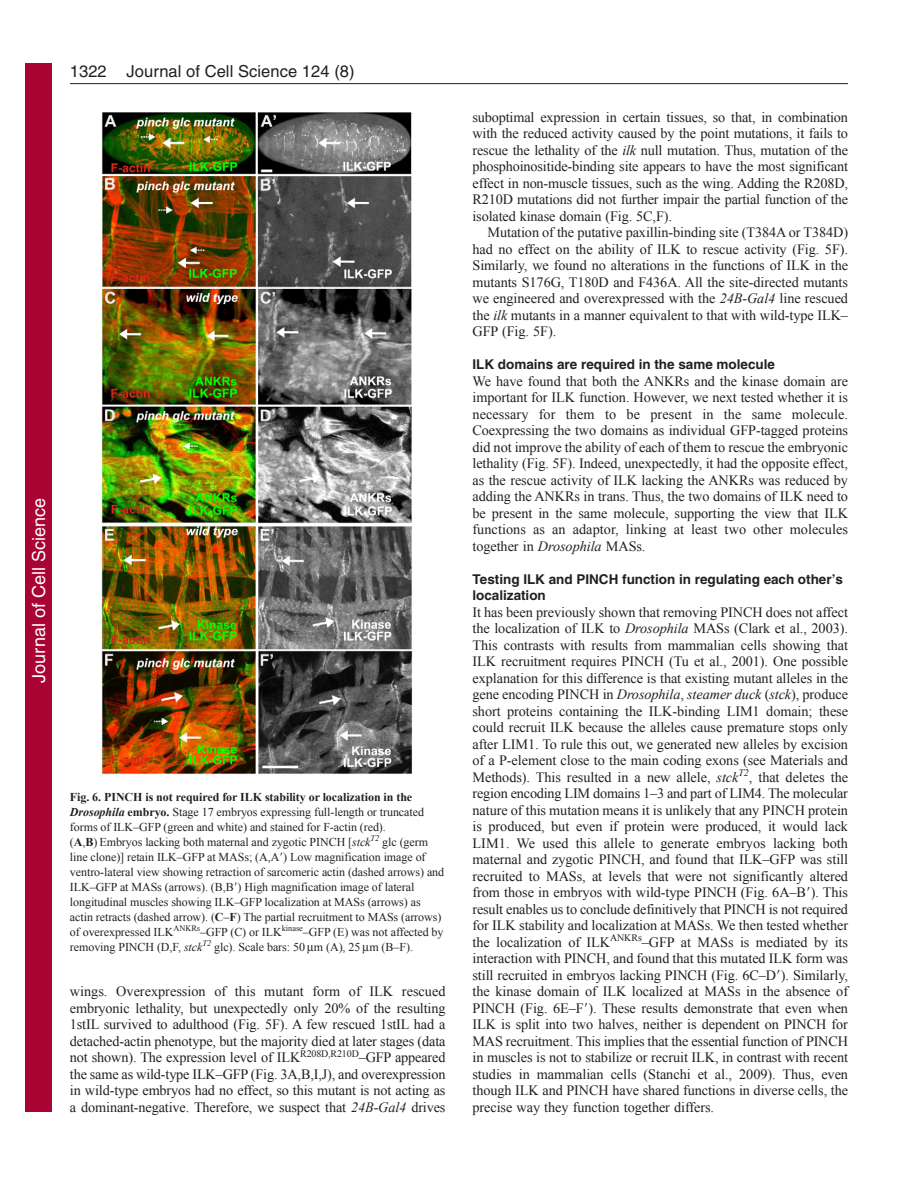
<style>
.page{position:relative;width:918px;height:1188px;background:#fff}
.page>*{position:absolute;margin:0;border:0;box-sizing:border-box;transform-origin:0 0}
.t1{font:18px "Helvetica";color:#fff}
.t2{font:16.5px "Helvetica";letter-spacing:.005em;color:#231f20}
.t3{font:14.25px/16.5px "Times New Roman";letter-spacing:-.005em;color:#231f20;text-align:justify}
.t4{font:700 13.5px/16.5px "Helvetica";color:#231f20}
.t5{font:12px/15px "Times New Roman";letter-spacing:-.005em;color:#231f20}
.s1{font-weight:700}
.s2{font-weight:700;font-style:italic}
.s3{font-style:italic}
.s4{font-family:"Mathematical Pi One"}
</style>
<div class="page">
<hr style="left:70px;top:83px;width:778px;height:1px;background:#231f20">
<img style="left:101px;top:112px;width:311px;height:662px">
<div style="left:26px;top:64px;width:26px;height:1048px;background:#a90332"></div>
<p class="t2" style="left:70px;top:65px;width:286px">1322 Journal of Cell Science 124 (8)</p>
<p class="t1" style="left:28px;top:683px;width:186px;rotate:-90deg">Journal of Cell Science</p>
<p class="t5" style="left:70px;top:789px;width:376px"><span class="s1">Fig. 6. PINCH is not required for ILK stability or localization in the </span><span class="s2">Drosophila</span> <span class="s1">embryo.</span> Stage 17 embryos expressing full-length or truncated forms of ILK–GFP (green and white) and stained for F-actin (red).<br>(<span class="s1">A</span>,<span class="s1">B</span>) Embryos lacking both maternal and zygotic PINCH [<span class="s3">stck</span><sup>T2</sup> glc (germ line clone)] retain ILK–GFP at MASs; (A,A<span class="s4">-</span>) Low magnification image of ventro-lateral view showing retraction of sarcomeric actin (dashed arrows) and ILK–GFP at MASs (arrows). (B,B<span class="s4">-</span>) High magnification image of lateral longitudinal muscles showing ILK–GFP localization at MASs (arrows) as actin retracts (dashed arrow). (<span class="s1">C</span>–<span class="s1">F</span>) The partial recruitment to MASs (arrows) of overexpressed ILK<sup>ANKRs</sup>–GFP (C) or ILK<sup>kinase</sup>–GFP (E) was not affected by removing PINCH (D,F, <span class="s3">stck</span><sup>T2</sup> glc). Scale bars: 50 m (A), 25 m (B–F).</p>
<p class="t3" style="left:70px;top:983px;width:377px">wings. Overexpression of this mutant form of ILK rescued embryonic lethality, but unexpectedly only 20% of the resulting 1stIL survived to adulthood (Fig. 5F). A few rescued 1stIL had a detached-actin phenotype, but the majority died at later stages (data not shown). The expression level of ILK<sup>R208D,R210D</sup>–GFP appeared the same as wild-type ILK–GFP (Fig. 3A,B,I,J), and overexpression in wild-type embryos had no effect, so this mutant is not acting as a dominant-negative. Therefore, we suspect that <span class="s3">24B-Gal4</span> drives</p>
<p class="t3" style="left:473px;top:108px;width:377px">suboptimal expression in certain tissues, so that, in combination with the reduced activity caused by the point mutations, it fails to rescue the lethality of the <span class="s3">ilk</span> null mutation. Thus, mutation of the phosphoinositide-binding site appears to have the most significant effect in non-muscle tissues, such as the wing. Adding the R208D, R210D mutations did not further impair the partial function of the isolated kinase domain (Fig. 5C,F).</p>
<p class="t3" style="left:473px;top:224px;width:377px;text-indent:15px">Mutation of the putative paxillin-binding site (T384A or T384D) had no effect on the ability of ILK to rescue activity (Fig. 5F).<br>Similarly, we found no alterations in the functions of ILK in the mutants S176G, T180D and F436A. All the site-directed mutants we engineered and overexpressed with the <span class="s3">24B-Gal4</span> line rescued the <span class="s3">ilk</span> mutants in a manner equivalent to that with wild-type ILK– GFP (Fig. 5F).</p>
<p class="t4" style="left:473px;top:357px;width:304px">ILK domains are required in the same molecule</p>
<p class="t3" style="left:473px;top:372px;width:377px">We have found that both the ANKRs and the kinase domain are important for ILK function. However, we next tested whether it is necessary for them to be present in the same molecule.<br>Coexpressing the two domains as individual GFP-tagged proteins did not improve the ability of each of them to rescue the embryonic lethality (Fig. 5F). Indeed, unexpectedly, it had the opposite effect, as the rescue activity of ILK lacking the ANKRs was reduced by adding the ANKRs in trans. Thus, the two domains of ILK need to be present in the same molecule, supporting the view that ILK functions as an adaptor, linking at least two other molecules together in <span class="s3">Drosophila</span> MASs.</p>
<p class="t4" style="left:473px;top:572px;width:372px">Testing ILK and PINCH function in regulating each other’s localization</p>
<p class="t3" style="left:472px;top:603px;width:377px">It has been previously shown that removing PINCH does not affect the localization of ILK to <span class="s3">Drosophila</span> MASs (Clark et al., 2003).<br>This contrasts with results from mammalian cells showing that ILK recruitment requires PINCH (Tu et al., 2001). One possible explanation for this difference is that existing mutant alleles in the gene encoding PINCH in <span class="s3">Drosophila</span>, <span class="s3">steamer duck</span> (<span class="s3">stck</span>), produce short proteins containing the ILK-binding LIM1 domain; these could recruit ILK because the alleles cause premature stops only after LIM1. To rule this out, we generated new alleles by excision of a P-element close to the main coding exons (see Materials and Methods). This resulted in a new allele, <span class="s3">stck</span><sup>T2</sup>, that deletes the region encoding LIM domains 1–3 and part of LIM4. The molecular nature of this mutation means it is unlikely that any PINCH protein is produced, but even if protein were produced, it would lack LIM1. We used this allele to generate embryos lacking both maternal and zygotic PINCH, and found that ILK–GFP was still recruited to MASs, at levels that were not significantly altered from those in embryos with wild-type PINCH (Fig. 6A–B<span class="s4">-</span>). This result enables us to conclude definitively that PINCH is not required for ILK stability and localization at MASs. We then tested whether the localization of ILK<sup>ANKRs</sup>–GFP at MASs is mediated by its interaction with PINCH, and found that this mutated ILK form was still recruited in embryos lacking PINCH (Fig. 6C–D<span class="s4">-</span>). Similarly, the kinase domain of ILK localized at MASs in the absence of PINCH (Fig. 6E–F<span class="s4">-</span>). These results demonstrate that even when ILK is split into two halves, neither is dependent on PINCH for MAS recruitment. This implies that the essential function of PINCH in muscles is not to stabilize or recruit ILK, in contrast with recent studies in mammalian cells (Stanchi et al., 2009). Thus, even though ILK and PINCH have shared functions in diverse cells, the precise way they function together differs.</p>
</div>
